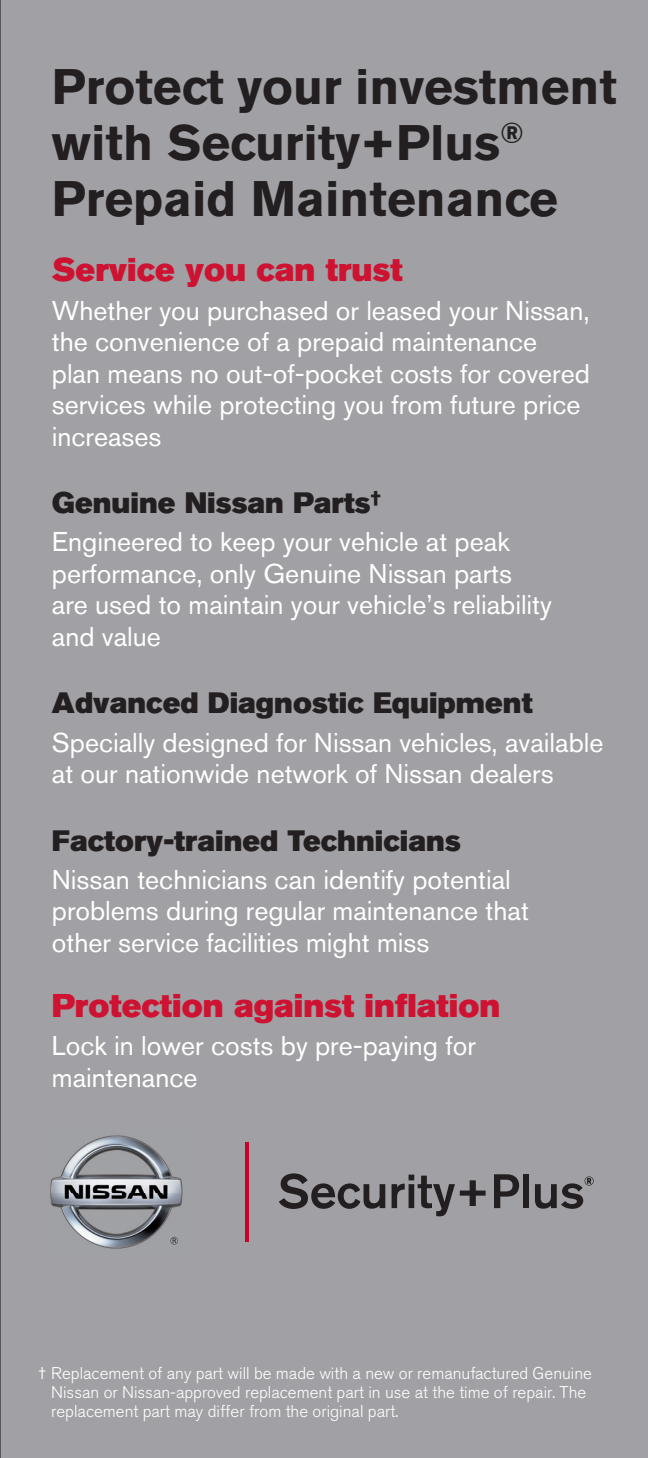
<style>
.page{position:relative;width:648px;height:1458px;background:#a1a1a5}
.page>*{position:absolute;margin:0;border:0;box-sizing:border-box;transform-origin:0 0}
.t1{font:700 49.5px/56.2px "Nissan AG";color:#231f20}
.t2{font:32.62px "Nissan AG Super";color:#cd1331}
.t3{font:29.25px "Nissan AG Super";color:#231f20}
.t4{font:27px/31.5px "Nissan AG";color:#fff}
.t5{font:300 16.88px/19.1px "Nissan AG";color:#fff}
</style>
<div class="page">
<svg style="left:279px;top:1173px;width:106px;height:36px"></svg>
<svg style="left:392px;top:1175px;width:94px;height:41px"></svg>
<svg style="left:494px;top:1174px;width:25px;height:34px"></svg>
<div style="left:523px;top:1174px;width:6px;height:34px;background:#231f20"></div>
<hr style="left:245px;top:1142px;width:3px;height:100px;background:#c5002e">
<svg style="left:535px;top:1177px;width:59px;height:32px"></svg>
<img style="left:50px;top:1135px;width:133px;height:114px">
<svg style="left:170px;top:1237px;width:8px;height:8px"></svg>
<hr style="left:0;top:0;width:1px;height:1458px;background:#231f20">
<p class="t1" style="left:52px;top:58px;width:567px">Protect your investment with Security+Plus<sup>®<br></sup>Prepaid Maintenance</p>
<p class="t2" style="left:52px;top:251px;width:352px">Service you can trust</p>
<p class="t4" style="left:52px;top:294px;width:540px">Whether you purchased or leased your Nissan, the convenience of a prepaid maintenance plan means no out-of-pocket costs for covered services while protecting you from future price increases</p>
<p class="t3" style="left:52px;top:486px;width:331px">Genuine Nissan Parts<sup>†</sup></p>
<p class="t4" style="left:52px;top:526px;width:502px">Engineered to keep your vehicle at peak performance, only Genuine Nissan parts are used to maintain your vehicle’s reliability and value</p>
<p class="t3" style="left:52px;top:686px;width:482px">Advanced Diagnostic Equipment</p>
<p class="t4" style="left:52px;top:726px;width:553px">Specially designed for Nissan vehicles, available at our nationwide network of Nissan dealers</p>
<p class="t3" style="left:52px;top:823px;width:411px">Factory-trained Technicians</p>
<p class="t4" style="left:52px;top:864px;width:479px">Nissan technicians can identify potential problems during regular maintenance that other service facilities might miss</p>
<p class="t2" style="left:52px;top:987px;width:450px">Protection against inflation</p>
<p class="t4" style="left:52px;top:1030px;width:426px">Lock in lower costs by pre-paying for maintenance</p>
<p class="t5" style="left:51px;top:1364px;width:542px;text-indent:-14px">† Replacement of any part will be made with a new or remanufactured Genuine<br>Nissan or Nissan-approved replacement part in use at the time of repair. The replacement part may differ from the original part.</p>
</div>
